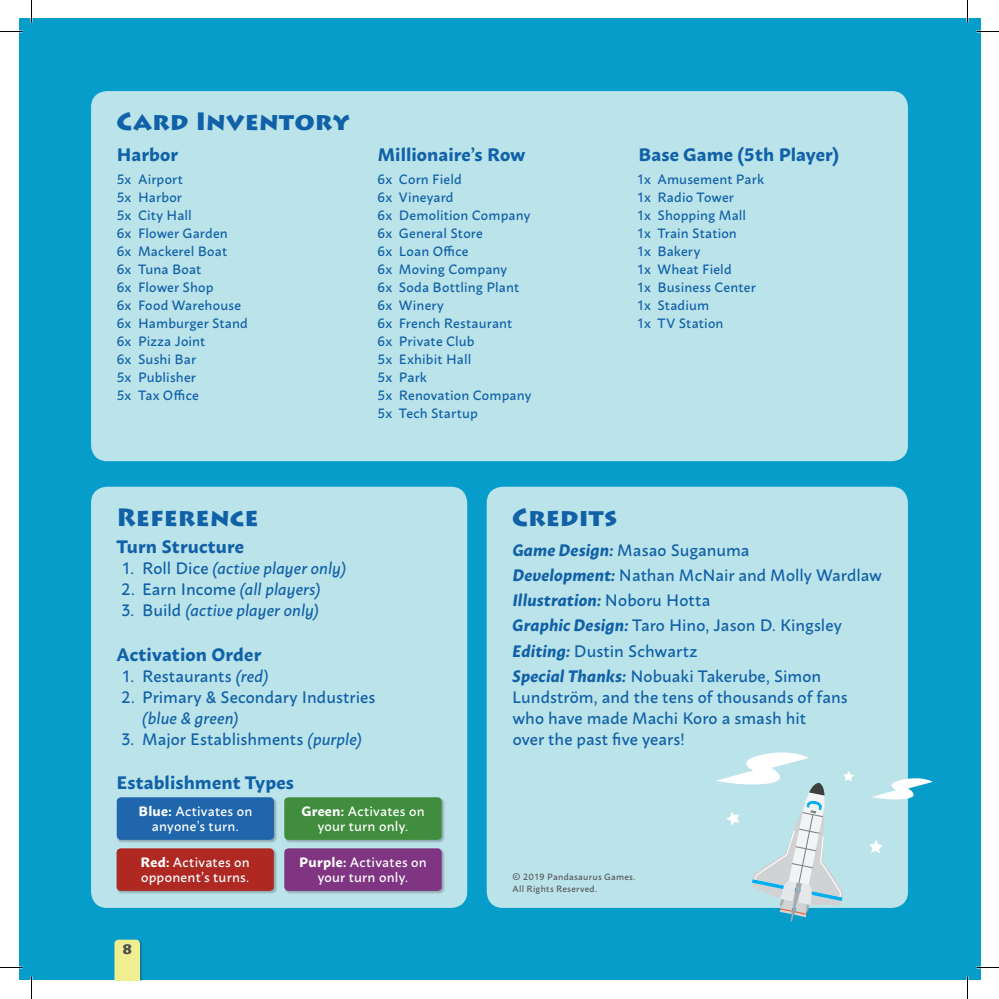
<style>
.page{position:relative;width:999px;height:999px;background:#fff}
.page>*{position:absolute;margin:0;border:0;box-sizing:border-box;transform-origin:0 0}
.t1{font:900 24.75px "Lithos Pro";letter-spacing:.005em;color:#1161a8}
.t2{font:700 18px "Macho";letter-spacing:.005em;color:#1161a8}
.t3{font:500 16.5px/25.2px "Macho";letter-spacing:.005em;color:#1161a8}
.t4{font:italic 500 16.5px "Macho";letter-spacing:.005em;color:#1161a8}
.t5{font:500 13.5px/18px "Macho";letter-spacing:.01em;color:#1161a8}
.t6{font:500 13.5px/15px "Macho";letter-spacing:.015em;color:#fff;text-align:center}
.t7{font:900 13.5px "Lithos Pro";color:#4b4c4d}
.t8{font:500 9px/12px "Macho";letter-spacing:.03em;color:#57585a}
.s1{font-style:normal}
.s2{font-style:italic}
.s3{font-weight:700}
.s4{font-weight:700;font-style:italic}
</style>
<div class="page">
<div style="left:19px;top:19px;width:961px;height:961px;background:#079dca"></div>
<div style="left:486px;top:486px;width:421px;height:421px;background:#bbe3ea;border-radius:16px"></div>
<div style="left:91px;top:486px;width:376px;height:421px;background:#bbe3ea;border-radius:16px"></div>
<svg style="left:872px;top:775px;width:60px;height:26px"></svg>
<div style="left:116px;top:796px;width:161px;height:47px;background:#231f20;opacity:.3"></div>
<div style="left:117px;top:797px;width:157px;height:42px;background:#1f66ac;border-radius:4px"></div>
<div style="left:284px;top:796px;width:161px;height:47px;background:#231f20;opacity:.3"></div>
<div style="left:284px;top:797px;width:157px;height:42px;background:#3f8d3d;border-radius:4px"></div>
<div style="left:116px;top:847px;width:161px;height:47px;background:#231f20;opacity:.3"></div>
<div style="left:117px;top:848px;width:157px;height:42px;background:#af2922;border-radius:4px"></div>
<div style="left:284px;top:847px;width:161px;height:47px;background:#231f20;opacity:.3"></div>
<div style="left:284px;top:848px;width:157px;height:42px;background:#7f3581;border-radius:4px"></div>
<div style="left:114px;top:939px;width:29px;height:41px;background:#231f20;opacity:.35"></div>
<svg style="left:114px;top:939px;width:26px;height:41px"></svg>
<div style="left:91px;top:91px;width:816px;height:370px;background:#bbe3ea;border-radius:16px"></div>
<svg style="left:869px;top:840px;width:13px;height:13px"></svg>
<svg style="left:715px;top:752px;width:139px;height:169px"></svg>
<hr style="left:0;top:966px;width:22px;height:2px;background:#fff">
<hr style="left:976px;top:966px;width:22px;height:2px;background:#fff">
<hr style="left:966px;top:0;width:2px;height:22px;background:#fff">
<hr style="left:966px;top:976px;width:2px;height:22px;background:#fff">
<svg style="left:0;top:31px;width:22px;height:1px"></svg>
<svg style="left:976px;top:31px;width:22px;height:1px"></svg>
<svg style="left:0;top:967px;width:22px;height:1px"></svg>
<svg style="left:976px;top:967px;width:22px;height:1px"></svg>
<svg style="left:31px;top:0;width:1px;height:22px"></svg>
<svg style="left:31px;top:976px;width:1px;height:22px"></svg>
<svg style="left:967px;top:0;width:1px;height:22px"></svg>
<svg style="left:967px;top:976px;width:1px;height:22px"></svg>
<h1 class="t1" style="left:116px;top:106px;width:235px">Card Inventory</h1>
<h2 class="t2" style="left:117px;top:139px;width:63px">Harbor</h2>
<p class="t5" style="left:116px;top:168px;width:133px">5x Airport<br>5x Harbor<br>5x City Hall<br>6x Flower Garden<br>6x Mackerel Boat<br>6x Tuna Boat<br>6x Flower Shop<br>6x Food Warehouse<br>6x Hamburger Stand<br>6x Pizza Joint<br>6x Sushi Bar<br>5x Publisher<br>5x Tax Office</p>
<h2 class="t2" style="left:377px;top:139px;width:149px">Millionaire’s Row</h2>
<p class="t5" style="left:377px;top:168px;width:156px">6x Corn Field<br>6x Vineyard<br>6x Demolition Company<br>6x General Store<br>6x Loan Office<br>6x Moving Company<br>6x Soda Bottling Plant<br>6x Winery<br>6x French Restaurant<br>6x Private Club<br>5x Exhibit Hall<br>5x Park<br>5x Renovation Company<br>5x Tech Startup</p>
<h2 class="t2" style="left:638px;top:139px;width:202px">Base Game (5th Player)</h2>
<p class="t5" style="left:636px;top:168px;width:129px">1x Amusement Park<br>1x Radio Tower<br>1x Shopping Mall<br>1x Train Station<br>1x Bakery<br>1x Wheat Field<br>1x Business Center<br>1x Stadium<br>1x TV Station</p>
<h1 class="t1" style="left:116px;top:502px;width:144px">Reference</h1>
<h2 class="t2" style="left:117px;top:530px;width:129px">Turn Structure</h2>
<p class="t4" style="left:121px;top:554px;width:227px"><span class="s1">1. Roll Dice</span> (active player only)</p>
<p class="t3" style="left:121px;top:575px;width:201px">2. Earn Income <span class="s2">(all players)</span></p>
<p class="t4" style="left:121px;top:596px;width:199px"><span class="s1">3. Build</span> (active player only)</p>
<h2 class="t2" style="left:117px;top:638px;width:146px">Activation Order</h2>
<p class="t3" style="left:121px;top:662px;width:149px">1. Restaurants <span class="s2">(red)</span></p>
<p class="t3" style="left:121px;top:683px;width:256px">2. Primary &amp; Secondary Industries</p>
<p class="t4" style="left:142px;top:704px;width:98px">(blue &amp; green)</p>
<p class="t3" style="left:121px;top:725px;width:242px">3. Major Establishments <span class="s2">(purple)</span></p>
<h2 class="t2" style="left:117px;top:766px;width:179px">Establishment Types</h2>
<p class="t6" style="left:138px;top:802px;width:115px"><span class="s3">Blue:</span> Activates on anyone’s turn.</p>
<p class="t6" style="left:301px;top:802px;width:125px"><span class="s3">Green:</span> Activates on your turn only.</p>
<p class="t6" style="left:140px;top:853px;width:111px;text-align:left"><span class="s3">Red:</span> Activates on opponent’s turns.</p>
<p class="t6" style="left:299px;top:853px;width:129px"><span class="s3">Purple:</span> Activates on your turn only.</p>
<p class="t7" style="left:122px;top:940px;width:13px">8</p>
<h1 class="t1" style="left:512px;top:502px;width:107px">Credits</h1>
<p class="t3" style="left:512px;top:535px;width:371px"><span class="s4">Game Design:</span> Masao Suganuma<br><span class="s4">Development:</span> Nathan McNair and Molly Wardlaw <span class="s4">Illustration:</span> Noboru Hotta<br><span class="s4">Graphic Design:</span> Taro Hino, Jason D. Kingsley <span class="s4">Editing:</span> Dustin Schwartz<br><span class="s4">Special Thanks:</span> Nobuaki Takerube, Simon</p>
<p class="t3" style="left:512px;top:684px;width:337px;line-height:21px">Lundström, and the tens of thousands of fans who have made Machi Koro a smash hit<br>over the past five years!</p>
<p class="t8" style="left:512px;top:869px;width:124px">© 2019 Pandasaurus Games.<br>All Rights Reserved.</p>
</div>
